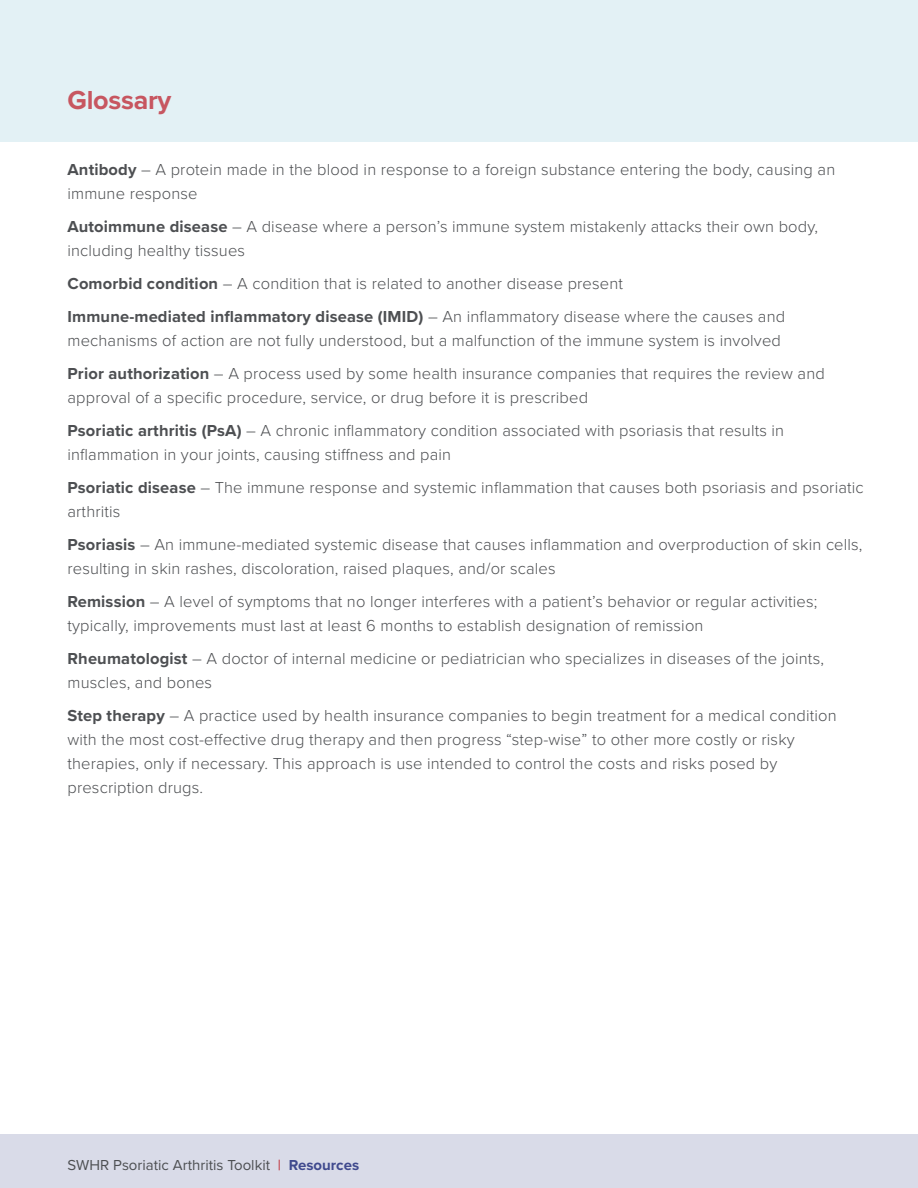
<style>
.page{position:relative;width:918px;height:1188px;background:#fff}
.page>*{position:absolute;margin:0;border:0;box-sizing:border-box;transform-origin:0 0}
.Chapter-Name{font:700 27px "Proxima Nova";letter-spacing:-.01em;color:#c75660}
.t1{font:300 16.5px/24px "Proxima Nova";letter-spacing:.01em;color:#4d4f52}
.t2{font:15px "Proxima Nova";color:#4d4f52}
.s1{font-weight:700}
.s2{font-weight:700;color:#c75660}
.s3{font-weight:700;color:#404a8e}
</style>
<div class="page">
<div style="left:0;top:0;width:918px;height:142px;background:#e3f1f5"></div>
<div style="left:0;top:1134px;width:918px;height:54px;background:#d9dbe8"></div>
<p class="Chapter-Name" style="left:68px;top:79px;width:105px">Glossary</p>
<p class="t1" style="left:68px;top:157px;width:769px"><span class="s1">Antibody</span> – A protein made in the blood in response to a foreign substance entering the body, causing an immune response</p>
<p class="t1" style="left:68px;top:214px;width:752px"><span class="s1">Autoimmune disease</span> – A disease where a person’s immune system mistakenly attacks their own body, including healthy tissues</p>
<p class="t1" style="left:68px;top:271px;width:557px"><span class="s1">Comorbid condition</span> – A condition that is related to another disease present</p>
<p class="t1" style="left:68px;top:304px;width:719px"><span class="s1">Immune-mediated inflammatory disease (IMID)</span> – An inflammatory disease where the causes and mechanisms of action are not fully understood, but a malfunction of the immune system is involved</p>
<p class="t1" style="left:68px;top:361px;width:759px"><span class="s1">Prior authorization</span> – A process used by some health insurance companies that requires the review and approval of a specific procedure, service, or drug before it is prescribed</p>
<p class="t1" style="left:68px;top:418px;width:718px"><span class="s1">Psoriatic arthritis (PsA)</span> – A chronic inflammatory condition associated with psoriasis that results in inflammation in your joints, causing stiffness and pain</p>
<p class="t1" style="left:68px;top:475px;width:798px"><span class="s1">Psoriatic disease</span> – The immune response and systemic inflammation that causes both psoriasis and psoriatic arthritis</p>
<p class="t1" style="left:68px;top:532px;width:797px"><span class="s1">Psoriasis</span> – An immune-mediated systemic disease that causes inflammation and overproduction of skin cells, resulting in skin rashes, discoloration, raised plaques, and/or scales</p>
<p class="t1" style="left:68px;top:589px;width:751px"><span class="s1">Remission</span> – A level of symptoms that no longer interferes with a patient’s behavior or regular activities; typically, improvements must last at least 6 months to establish designation of remission</p>
<p class="t1" style="left:68px;top:646px;width:758px"><span class="s1">Rheumatologist</span> – A doctor of internal medicine or pediatrician who specializes in diseases of the joints, muscles, and bones</p>
<p class="t1" style="left:68px;top:703px;width:771px"><span class="s1">Step therapy</span> – A practice used by health insurance companies to begin treatment for a medical condition with the most cost-effective drug therapy and then progress “step-wise” to other more costly or risky therapies, only if necessary. This approach is use intended to control the costs and risks posed by prescription drugs.</p>
<p class="t2" style="left:68px;top:1154px;width:293px">SWHR Psoriatic Arthritis Toolkit <span class="s2">|</span> <span class="s3">Resources</span></p>
</div>
